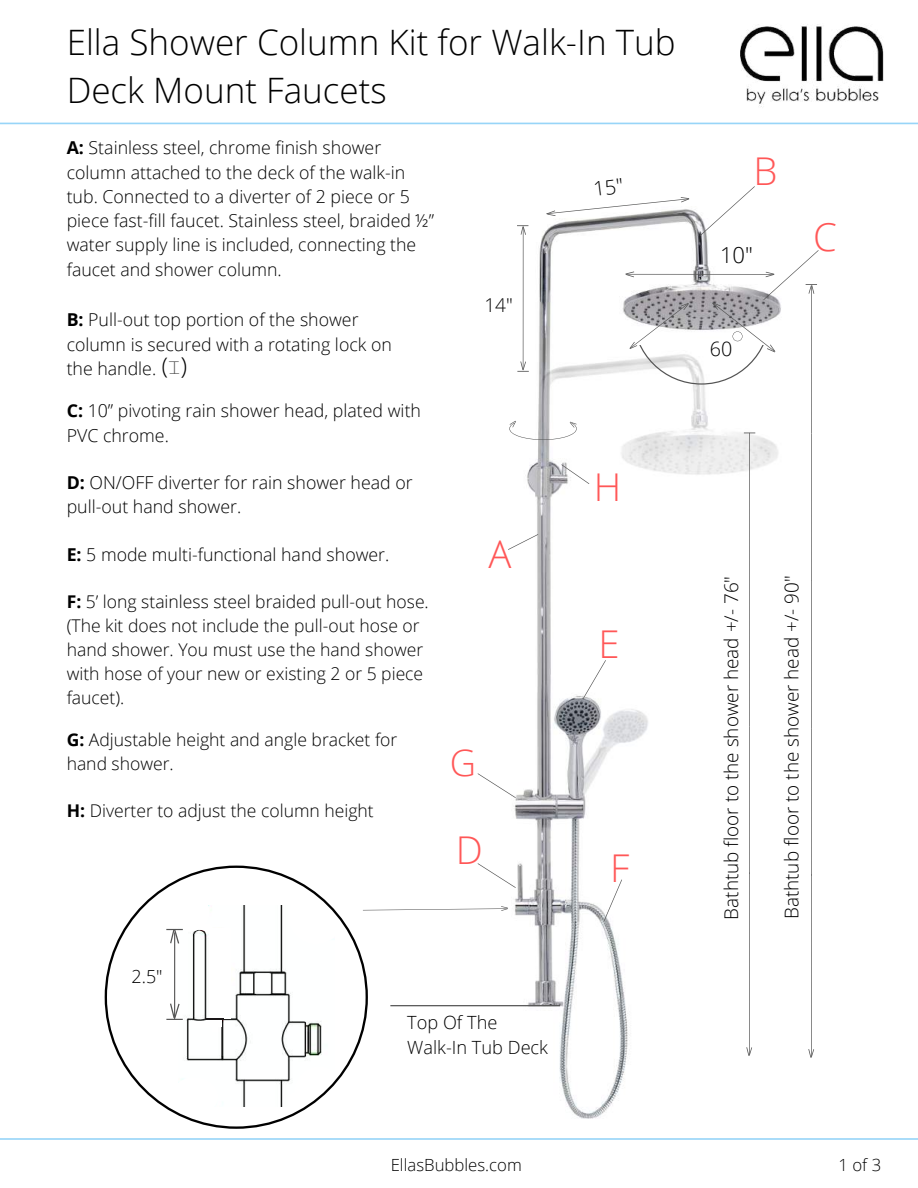
<style>
.page{position:relative;width:918px;height:1188px;background:#fff}
.page>*{position:absolute;margin:0;border:0;box-sizing:border-box;transform-origin:0 0}
.t1{font:300 38.25px "Open Sans";color:#ff5757}
.t2{font:300 36.3px "Open Sans";color:#ff5757}
.t3{font:300 34.95px/48.4px "Open Sans";color:#000}
.t4{font:300 23.4px "Open Sans";color:#000}
.t5{font:300 22.8px "Open Sans";color:#000}
.t6{font:300 22.05px "Open Sans";color:#000}
.t7{font:300 19.8px "Open Sans";color:#000}
.t8{font:300 19.05px "Open Sans";color:#000}
.t9{font:300 18.9px "Open Sans";color:#000}
.t10{font:300 18.15px/25.2px "Open Sans";color:#000}
.t11{font:300 18px "Open Sans";color:#000}
.t12{font:300 17.85px/24.5px "Open Sans";color:#000}
.t13{font:300 17.7px/24.2px "Open Sans";color:#000}
.t14{font:300 17.55px/24px "Open Sans";color:#000}
.t15{font:300 16.8px "Open Sans";color:#000}
.t16{font:300 13.5px "Open Sans";color:#545454}
.s1{font-weight:700}
.s2{font-size:16.95px;color:#545454}
</style>
<div class="page">
<img style="left:674px;top:24px;width:244px;height:101px">
<svg style="left:0;top:123px;width:918px;height:1px"></svg>
<svg style="left:105px;top:866px;width:258px;height:263px"></svg>
<svg style="left:166px;top:893px;width:58px;height:127px"></svg>
<hr style="left:0;top:1138px;width:918px;height:2px;background:#a9dcf9">
<svg style="left:363px;top:186px;width:456px;height:872px"></svg>
<h3 class="t3" style="left:67px;top:17px;width:610px">Ella Shower Column Kit for Walk-In Tub<br>Deck Mount Faucets</h3>
<p class="t13" style="left:67px;top:135px;width:369px"><span class="s1">A:</span> Stainless steel, chrome finish shower column attached to the deck of the walk-in tub. Connected to a diverter of 2 piece or 5 piece fast-fill faucet. Stainless steel, braided ½” water supply line is included, connecting the faucet and shower column.</p>
<p class="t13" style="left:67px;top:307px;width:327px"><span class="s1">B:</span> Pull-out top portion of the shower column is secured with a rotating lock on the handle.</p>
<p class="t12" style="left:67px;top:398px;width:356px"><span class="s1">C:</span> 10” pivoting rain shower head, plated with<br>PVC chrome.</p>
<p class="t13" style="left:67px;top:470px;width:348px"><span class="s1">D:</span> ON/OFF diverter for rain shower head or pull-out hand shower.</p>
<p class="t13" style="left:67px;top:542px;width:324px"><span class="s1">E:</span> 5 mode multi-functional hand shower.</p>
<p class="t5" style="left:162px;top:350px;width:16px">( <span class="s2">I</span></p>
<h3 class="t4" style="left:187px;top:386px;width:8px;rotate:-180deg">(</h3>
<p class="t16" style="left:184px;top:360px;width:5px;rotate:90deg">I</p>
<p class="t14" style="left:67px;top:589px;width:364px"><span class="s1">F:</span> 5’ long stainless steel braided pull-out hose. (The kit does not include the pull-out hose or hand shower. You must use the hand shower with hose of your new or existing 2 or 5 piece faucet).</p>
<p class="t14" style="left:67px;top:728px;width:332px"><span class="s1">G:</span> Adjustable height and angle bracket for hand shower.</p>
<p class="t14" style="left:67px;top:798px;width:309px"><span class="s1">H:</span> Diverter to adjust the column height</p>
<p class="t8" style="left:484px;top:292px;width:30px">14"</p>
<h1 class="t1" style="left:489px;top:527px;width:24px">A</h1>
<h2 class="t2" style="left:450px;top:737px;width:28px">G</h2>
<h1 class="t1" style="left:456px;top:823px;width:29px">D</h1>
<p class="t11" style="left:132px;top:963px;width:33px">2.5"</p>
<p class="t10" style="left:407px;top:1009px;width:142px">Top Of The<br>Walk-In Tub Deck</p>
<h1 class="t1" style="left:594px;top:460px;width:29px">H</h1>
<h1 class="t1" style="left:599px;top:617px;width:23px">E</h1>
<h1 class="t1" style="left:610px;top:841px;width:21px">F</h1>
<h1 class="t1" style="left:754px;top:145px;width:25px">B</h1>
<p class="t6" style="left:720px;top:240px;width:34px">10"</p>
<p class="t7" style="left:710px;top:335px;width:24px">60</p>
<h1 class="t1" style="left:813px;top:210px;width:25px">C</h1>
<p class="t9" style="left:718px;top:920px;width:345px;rotate:-90deg">Bathtub floor to the shower head +/- 76"</p>
<p class="t9" style="left:778px;top:919px;width:345px;rotate:-90deg">Bathtub floor to the shower head +/- 90"</p>
<p class="t15" style="left:391px;top:1153px;width:133px">EllasBubbles.com</p>
<p class="t15" style="left:839px;top:1153px;width:44px">1of3</p>
</div>
